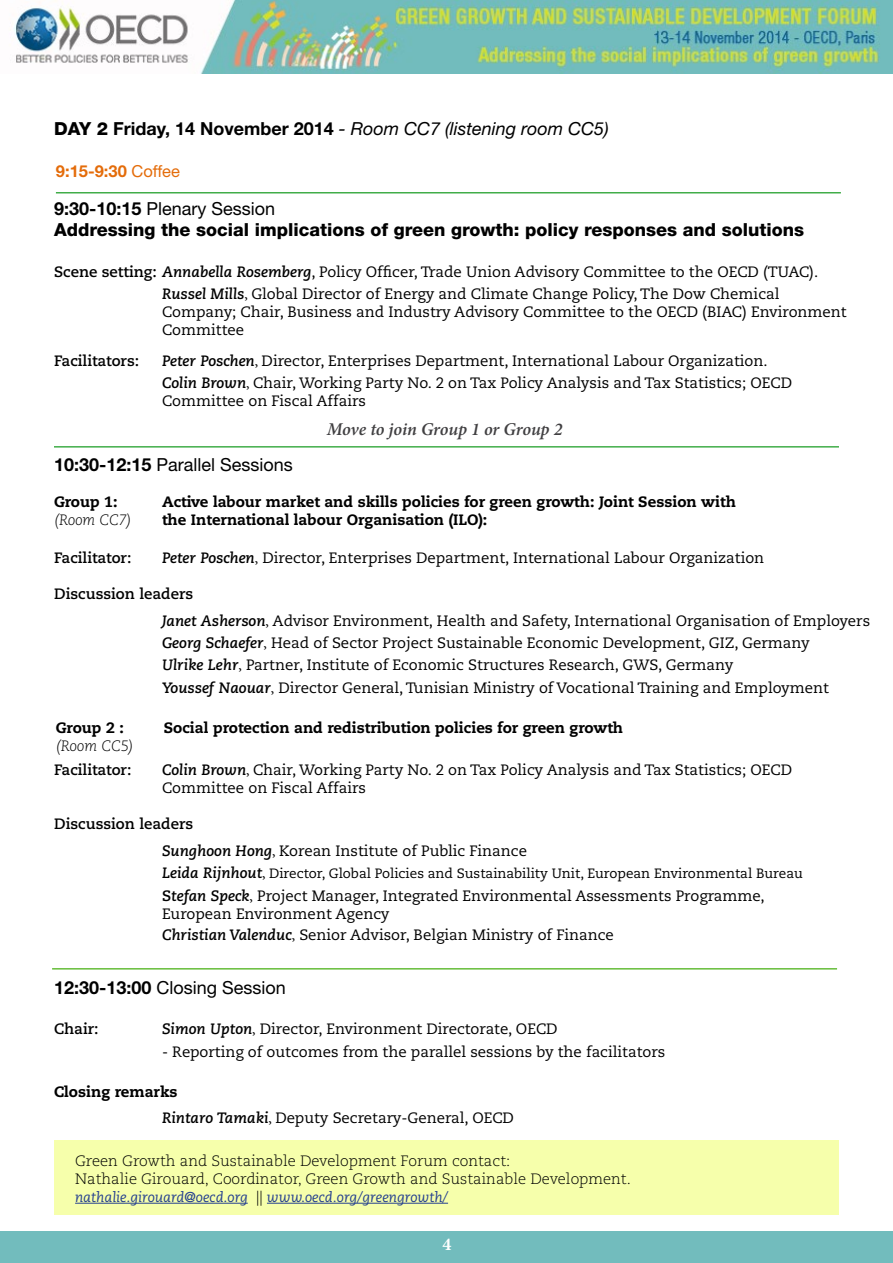
<style>
.page{position:relative;width:893px;height:1263px;background:#fff}
.page>*{position:absolute;margin:0;border:0;box-sizing:border-box;transform-origin:0 0}
.t1{font:800 18px/21.6px "Helvetica Neue LT Std";color:#000}
.t2{font:18px "Helvetica Neue LT Std";color:#000}
.t3{font:italic 18px "Helvetica Neue LT Std";color:#000}
.t4{font:italic 600 18px "Minion Pro";letter-spacing:-.01em;color:#414042}
.t5{font:700 18px "Minion Pro";color:#fff}
.t6{font:700 16.5px "Helvetica Neue LT Std";color:#e46c0a}
.t7{font:15px/22.2px "Caecilia";color:#000}
.t8{font:800 15px "Caecilia";color:#000}
.t9{font:300 15px/18px "Caecilia";color:#000}
.t10{font:700 15px "Caecilia";color:#000}
.t11{font:italic 300 15px "Caecilia";color:#000}
.t12{font:italic 14.25px "Caecilia";color:#25408f}
.t13{font:13.5px "Caecilia";color:#000}
.s1{font-weight:800;font-style:normal}
.s2{font-weight:700;font-style:normal}
.s3{font-weight:400}
.s4{font-weight:700}
.s5{font-weight:700;font-style:italic}
.s6{font-family:"Minion Pro"}
.s7{font-weight:700;font-style:italic;font-size:15px}
.s8{font-family:"Minion Pro";font-size:15px}
.s9{font-weight:800}
.s10{font-weight:300;font-style:normal;font-size:15px;color:#000}
</style>
<div class="page">
<img style="left:14px;top:0;width:879px;height:73px">
<div style="left:0;top:1232px;width:893px;height:31px;background:#72bcbd"></div>
<hr style="left:56px;top:192px;width:785px;height:1px;background:#41ad49">
<hr style="left:54px;top:446px;width:785px;height:2px;background:#41ad49">
<hr style="left:52px;top:968px;width:785px;height:1px;background:#66bd3a">
<div style="left:54px;top:1140px;width:785px;height:74px;background:#f6ffab"></div>
<hr style="left:75px;top:1203px;width:173px;height:1px;background:#25408f">
<hr style="left:267px;top:1203px;width:181px;height:1px;background:#25408f">
<p class="t3" style="left:54px;top:118px;width:556px"><span class="s1">DAY 2</span> <span class="s2">Friday, 14 November 2014</span> - Room CC7 (listening room CC5)</p>
<p class="t6" style="left:56px;top:161px;width:126px">9:15-9:30 <span class="s3">Coffee</span></p>
<p class="t1" style="left:54px;top:197px;width:752px"><span class="s4">9:30-10:15</span> <span class="s3">Plenary Session<br></span>Addressing the social implications of green growth: policy responses and solutions</p>
<p class="t7" style="left:162px;top:261px;width:658px;text-indent:-108px"><span class="s4">Scene setting:</span> <span class="s5">Annabella Rosemberg</span>, Policy Officer, Trade Union Advisory Committee to the OECD (TUAC).<br><span class="s5">Russel Mills</span><span class="s6">,</span> Global Director of Energy and Climate Change Policy, The Dow Chemical</p>
<p class="t7" style="left:162px;top:303px;width:686px;line-height:18px">Company; Chair, Business and Industry Advisory Committee to the OECD (BIAC) Environment<br>Committee</p>
<p class="t10" style="left:54px;top:352px;width:87px">Facilitators:</p>
<p class="t7" style="left:162px;top:350px;width:632px"><span class="s5">Peter Poschen</span><span class="s6">,</span> Director, Enterprises Department, International Labour Organization.<br><span class="s5">Colin Brown</span><span class="s6">,</span> Chair, Working Party No. 2 on Tax Policy Analysis and Tax Statistics; OECD</p>
<p class="t7" style="left:162px;top:390px;width:205px">Committee on Fiscal Affairs</p>
<p class="t4" style="left:327px;top:416px;width:237px">Move to join Group 1 or Group 2</p>
<p class="t2" style="left:54px;top:454px;width:240px"><span class="s4">10:30-12:15</span> Parallel Sessions</p>
<p class="t8" style="left:54px;top:493px;width:65px">Group 1:</p>
<p class="t8" style="left:162px;top:493px;width:575px">Active labour market and skills policies for green growth: Joint Session with</p>
<p class="t11" style="left:54px;top:511px;width:80px">(Room CC7)</p>
<p class="t8" style="left:162px;top:511px;width:327px">the International labour Organisation (ILO):</p>
<p class="t10" style="left:54px;top:549px;width:79px">Facilitator:</p>
<p class="t7" style="left:162px;top:547px;width:604px"><span class="s5">Peter Poschen</span><span class="s6">,</span> Director, Enterprises Department, International Labour Organization</p>
<p class="t7" style="left:162px;top:581px;width:710px;line-height:26.7px;text-indent:-108px"><span class="s4">Discussion leaders<br></span><span class="s5">Janet Asherson</span><span class="s6">,</span> Advisor Environment, Health and Safety, International Organisation of Employers</p>
<p class="t7" style="left:162px;top:632px;width:669px"><span class="s5">Georg Schaefer</span><span class="s6">,</span> Head of Sector Project Sustainable Economic Development, GIZ, Germany<br><span class="s5">Ulrike Lehr</span><span class="s6">,</span> Partner, Institute of Economic Structures Research, GWS, Germany<br><span class="s5">Youssef Naouar</span><span class="s6">,</span> Director General, Tunisian Ministry of Vocational Training and Employment</p>
<p class="t8" style="left:56px;top:719px;width:70px">Group 2 :</p>
<p class="t8" style="left:164px;top:719px;width:461px">Social protection and redistribution policies for green growth</p>
<p class="t11" style="left:56px;top:738px;width:80px">(Room CC5)</p>
<p class="t10" style="left:54px;top:761px;width:79px">Facilitator:</p>
<p class="t7" style="left:162px;top:761px;width:632px;line-height:18px"><span class="s5">Colin Brown</span><span class="s6">,</span> Chair, Working Party No. 2 on Tax Policy Analysis and Tax Statistics; OECD<br>Committee on Fiscal Affairs</p>
<p class="t7" style="left:162px;top:811px;width:367px;line-height:26.7px;text-indent:-108px"><span class="s4">Discussion leaders<br></span><span class="s5">Sunghoon Hong</span><span class="s6">,</span> Korean Institute of Public Finance</p>
<p class="t13" style="left:162px;top:866px;width:642px"><span class="s7">Leida Rijnhout</span><span class="s8">,</span> Director, Global Policies and Sustainability Unit, European Environmental Bureau</p>
<p class="t7" style="left:162px;top:887px;width:604px;line-height:18px"><span class="s4">S</span><span class="s5">tefan Speck</span><span class="s6">,</span> Project Manager, Integrated Environmental Assessments Programme,<br>European Environment Agency</p>
<p class="t7" style="left:162px;top:924px;width:453px"><span class="s5">Christian Valenduc</span><span class="s6">,</span> Senior Advisor, Belgian Ministry of Finance</p>
<p class="t2" style="left:54px;top:976px;width:233px"><span class="s4">12:30-13:00</span> Closing Session</p>
<p class="t10" style="left:54px;top:1020px;width:46px">Chair:</p>
<p class="t7" style="left:162px;top:1018px;width:397px"><span class="s5">Simon Upton</span><span class="s6">,</span> Director, Environment Directorate, OECD</p>
<p class="t7" style="left:162px;top:1041px;width:505px">- Reporting of outcomes from the parallel sessions by the facilitators</p>
<p class="t7" style="left:162px;top:1079px;width:353px;line-height:26.5px;text-indent:-108px"><span class="s9">Closing remarks<br></span><span class="s5">Rintaro Tamaki</span><span class="s6">,</span> Deputy Secretary-General, OECD</p>
<p class="t9" style="left:75px;top:1152px;width:557px">Green Growth and Sustainable Development Forum contact:<br>Nathalie Girouard, Coordinator, Green Growth and Sustainable Development.</p>
<p class="t12" style="left:75px;top:1189px;width:374px">nathalie.girouard@oecd.org <span class="s10">||</span> www.oecd.org/greengrowth/</p>
<p class="t5" style="left:442px;top:1231px;width:10px">4</p>
</div>
